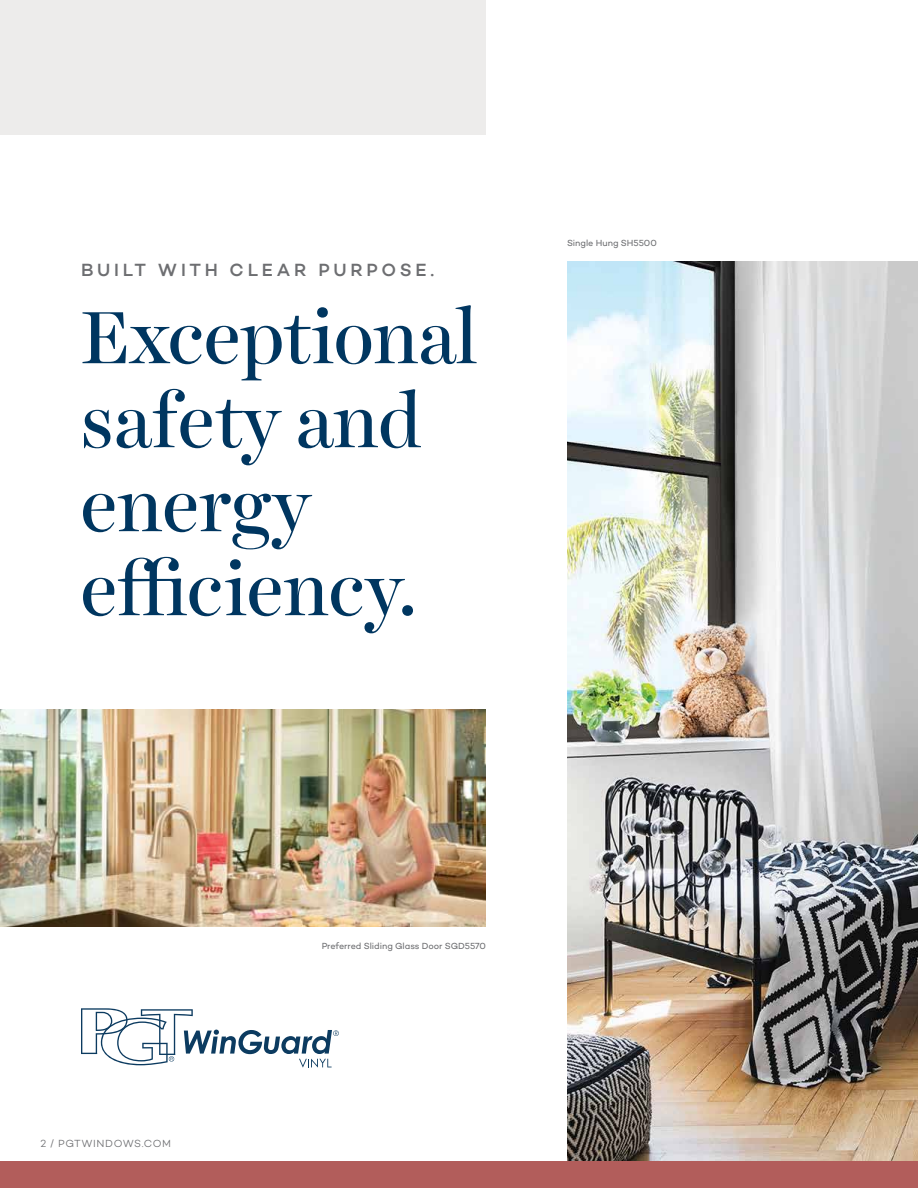
<style>
.page{position:relative;width:918px;height:1188px;background:#fff}
.page>*{position:absolute;margin:0;border:0;box-sizing:border-box;transform-origin:0 0}
.t1{font:75px/84px "Harriet Display";color:#003660}
.t2{font:500 18px "Campton";letter-spacing:.21em;color:#6d6e71}
.t3{font:300 10.5px "Campton";letter-spacing:.06em;color:#6d6e71}
.t4{font:9px "Campton";letter-spacing:-.01em;color:#6d6e71}
</style>
<div class="page">
<img style="left:0;top:710px;width:486px;height:216px">
<div style="left:0;top:1161px;width:918px;height:27px;background:#b25d5b"></div>
<div style="left:0;top:0;width:486px;height:135px;background:#edeceb"></div>
<svg style="left:81px;top:1008px;width:258px;height:59px"></svg>
<img style="left:567px;top:262px;width:351px;height:899px">
<h2 class="t2" style="left:81px;top:259px;width:355px">BUILT WITH CLEAR PURPOSE.</h2>
<h1 class="t1" style="left:81px;top:295px;width:398px">Exceptional safety and energy efficiency.</h1>
<p class="t4" style="left:567px;top:237px;width:91px">Single Hung SH5500</p>
<p class="t3" style="left:40px;top:1137px;width:132px">2 / PGTWINDOWS.COM</p>
<p class="t4" style="left:322px;top:940px;width:166px">Preferred Sliding Glass Door SGD5570</p>
</div>
